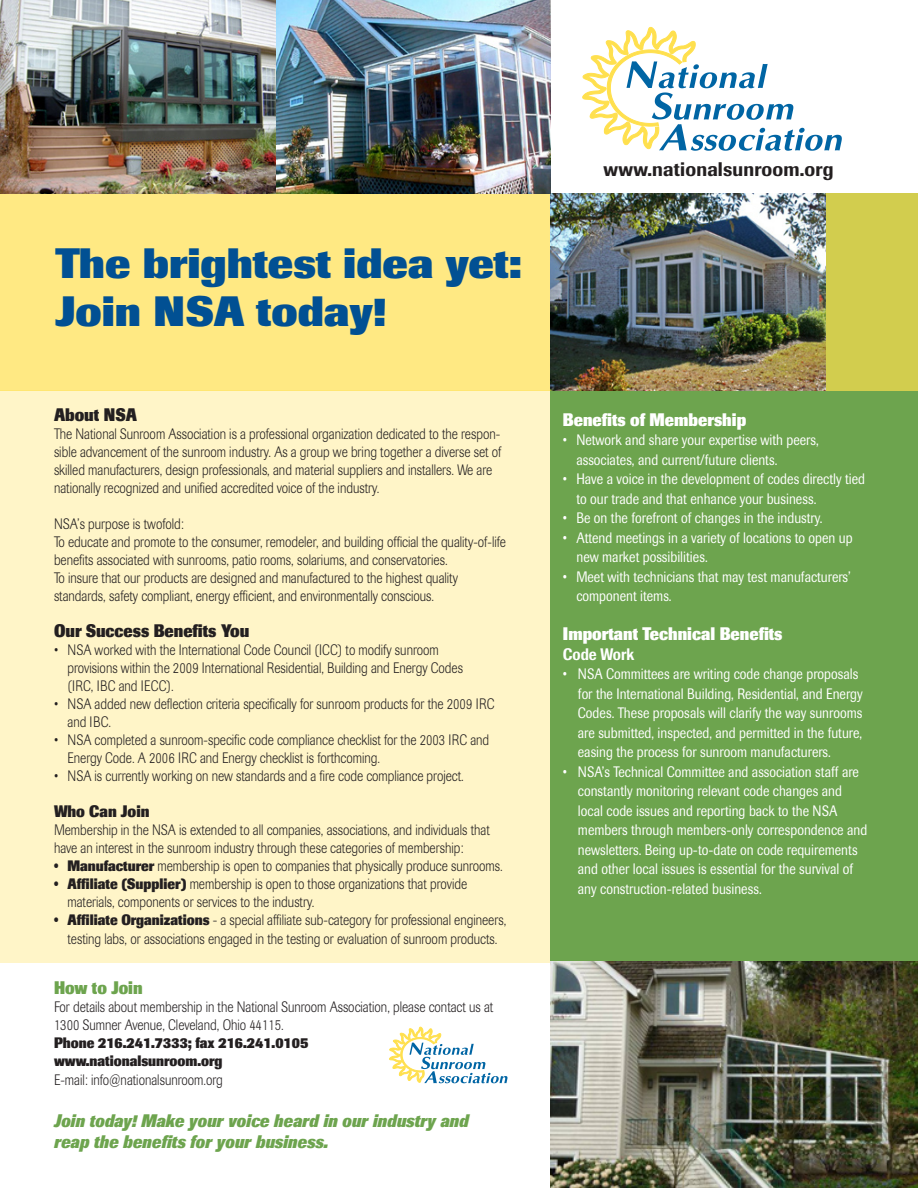
<style>
.page{position:relative;width:918px;height:1188px;background:#fff}
.page>*{position:absolute;margin:0;border:0;box-sizing:border-box;transform-origin:0 0}
.t1{font:800 42px "Imago";color:#015093}
.t2{font:500 19.5px "Imago";letter-spacing:.01em;color:#231f20;scale:.95 1}
.t3{font:italic 800 18px "Imago";color:#6da44e;scale:.85 1}
.t4{font:800 18px "Imago";color:#fff;scale:.85 1}
.t5{font:800 18px "Imago";color:#231f20;scale:.85 1}
.t6{font:800 18px "Imago";color:#6da44e;scale:.85 1}
.t7{font:800 16.5px "Imago";color:#231f20;scale:.85 1}
.t8{font:500 16.5px "Imago";color:#fff;scale:.85 1}
.t9{font:300 15px/18px "Imago";color:#231f20;scale:.85 1}
.t10{font:15px/19.5px "Imago";color:#fff;scale:.85 1}
.t11{font:800 15px "Imago";color:#231f20;scale:.85 1}
.s1{font-weight:800}
</style>
<div class="page">
<div style="left:0;top:390px;width:551px;height:573px;background:#fff5c8"></div>
<div style="left:551px;top:194px;width:367px;height:994px;background:#6da44e"></div>
<svg style="left:0;top:193px;width:918px;height:197px;background:#f7e47b"></svg>
<img style="left:551px;top:193px;width:275px;height:198px">
<img style="left:0;top:0;width:551px;height:193px">
<svg style="left:583px;top:27px;width:259px;height:124px"></svg>
<img style="left:551px;top:961px;width:367px;height:227px">
<svg style="left:389px;top:1027px;width:118px;height:56px"></svg>
<p class="t1" style="left:55px;top:238px;width:468px">The brightest idea yet:</p>
<p class="t1" style="left:55px;top:286px;width:332px">Join NSA today!</p>
<p class="t5" style="left:54px;top:404px;width:99px">About NSA</p>
<p class="t9" style="left:54px;top:425px;width:528px">The National Sunroom Association is a professional organization dedicated to the respon&shy;sible advancement of the sunroom industry. As a group we bring together a diverse set of skilled manufacturers, design professionals, and material suppliers and installers. We are nationally recognized and unified accredited voice of the industry.</p>
<p class="t9" style="left:54px;top:515px;width:154px">NSA’s purpose is twofold:</p>
<p class="t9" style="left:54px;top:533px;width:533px">To educate and promote to the consumer, remodeler, and building official the quality-of-life benefits associated with sunrooms, patio rooms, solariums, and conservatories.</p>
<p class="t9" style="left:54px;top:569px;width:477px">To insure that our products are designed and manufactured to the highest quality standards, safety compliant, energy efficient, and environmentally conscious.</p>
<p class="t5" style="left:54px;top:620px;width:231px">Our Success Benefits You</p>
<p class="t9" style="left:68px;top:641px;width:467px;text-indent:-14px">• NSA worked with the International Code Council (ICC) to modify sunroom provisions within the 2009 International Residential, Building and Energy Codes (IRC, IBC and IECC).</p>
<p class="t9" style="left:68px;top:695px;width:504px;text-indent:-14px">• NSA added new deflection criteria specifically for sunroom products for the 2009 IRC and IBC.</p>
<p class="t9" style="left:68px;top:731px;width:498px;text-indent:-14px">• NSA completed a sunroom-specific code compliance checklist for the 2003 IRC and<br>Energy Code. A 2006 IRC and Energy checklist is forthcoming.</p>
<p class="t9" style="left:54px;top:767px;width:484px">• NSA is currently working on new standards and a fire code compliance project.</p>
<p class="t7" style="left:54px;top:801px;width:114px">Who Can Join</p>
<p class="t9" style="left:54px;top:821px;width:514px">Membership in the NSA is extended to all companies, associations, and individuals that have an interest in the sunroom industry through these categories of membership:</p>
<p class="t9" style="left:54px;top:857px;width:530px"><span class="s1">• Manufacturer</span> membership is open to companies that physically produce sunrooms.</p>
<p class="t9" style="left:68px;top:875px;width:472px;text-indent:-14px"><span class="s1">• Affiliate (Supplier)</span> membership is open to those organizations that provide materials, components or services to the industry.</p>
<p class="t9" style="left:54px;top:910px;width:534px;line-height:19.5px;text-align:center"><span class="s1">• Affiliate Organizations</span> - a special affiliate sub-category for professional engineers, testing labs, or associations engaged in the testing or evaluation of sunroom products.</p>
<p class="t6" style="left:54px;top:977px;width:106px">How to Join</p>
<p class="t9" style="left:54px;top:998px;width:518px">For details about membership in the National Sunroom Association, please contact us at<br>1300 Sumner Avenue, Cleveland, Ohio 44115.</p>
<p class="t11" style="left:54px;top:1033px;width:301px">Phone 216.241.7333; fax 216.241.0105</p>
<p class="t11" style="left:54px;top:1051px;width:200px">www.nationalsunroom.org</p>
<p class="t9" style="left:54px;top:1071px;width:200px">E-mail: info@nationalsunroom.org</p>
<p class="t3" style="left:54px;top:1110px;width:489px">Join today! Make your voice heard in our industry and</p>
<p class="t3" style="left:54px;top:1131px;width:324px">reap the benefits for your business.</p>
<p class="t2" style="left:604px;top:157px;width:243px">www.nationalsunroom.org</p>
<p class="t4" style="left:563px;top:409px;width:217px">Benefits of Membership</p>
<p class="t10" style="left:576px;top:430px;width:286px;text-indent:-14px">• Network and share your expertise with peers, associates, and current/future clients.</p>
<p class="t10" style="left:576px;top:469px;width:341px;text-indent:-14px">• Have a voice in the development of codes directly tied to our trade and that enhance your business.</p>
<p class="t10" style="left:563px;top:508px;width:307px">• Be on the forefront of changes in the industry.</p>
<p class="t10" style="left:576px;top:528px;width:327px;text-indent:-14px">• Attend meetings in a variety of locations to open up new market possibilities.</p>
<p class="t10" style="left:576px;top:567px;width:324px;text-indent:-14px">• Meet with technicians that may test manufacturers’ component items.</p>
<p class="t4" style="left:563px;top:623px;width:260px">Important Technical Benefits</p>
<p class="t8" style="left:563px;top:644px;width:85px">Code Work</p>
<p class="t10" style="left:578px;top:664px;width:337px;text-indent:-15px">• NSA Committees are writing code change proposals for the International Building, Residential, and Energy Codes. These proposals will clarify the way sunrooms are submitted, inspected, and permitted in the future, easing the process for sunroom manufacturers.</p>
<p class="t10" style="left:578px;top:762px;width:342px;text-indent:-15px">• NSA’s Technical Committee and association staff are constantly monitoring relevant code changes and local code issues and reporting back to the NSA members through members-only correspondence and newsletters. Being up-to-date on code requirements and other local issues is essential for the survival of any construction-related business.</p>
</div>
